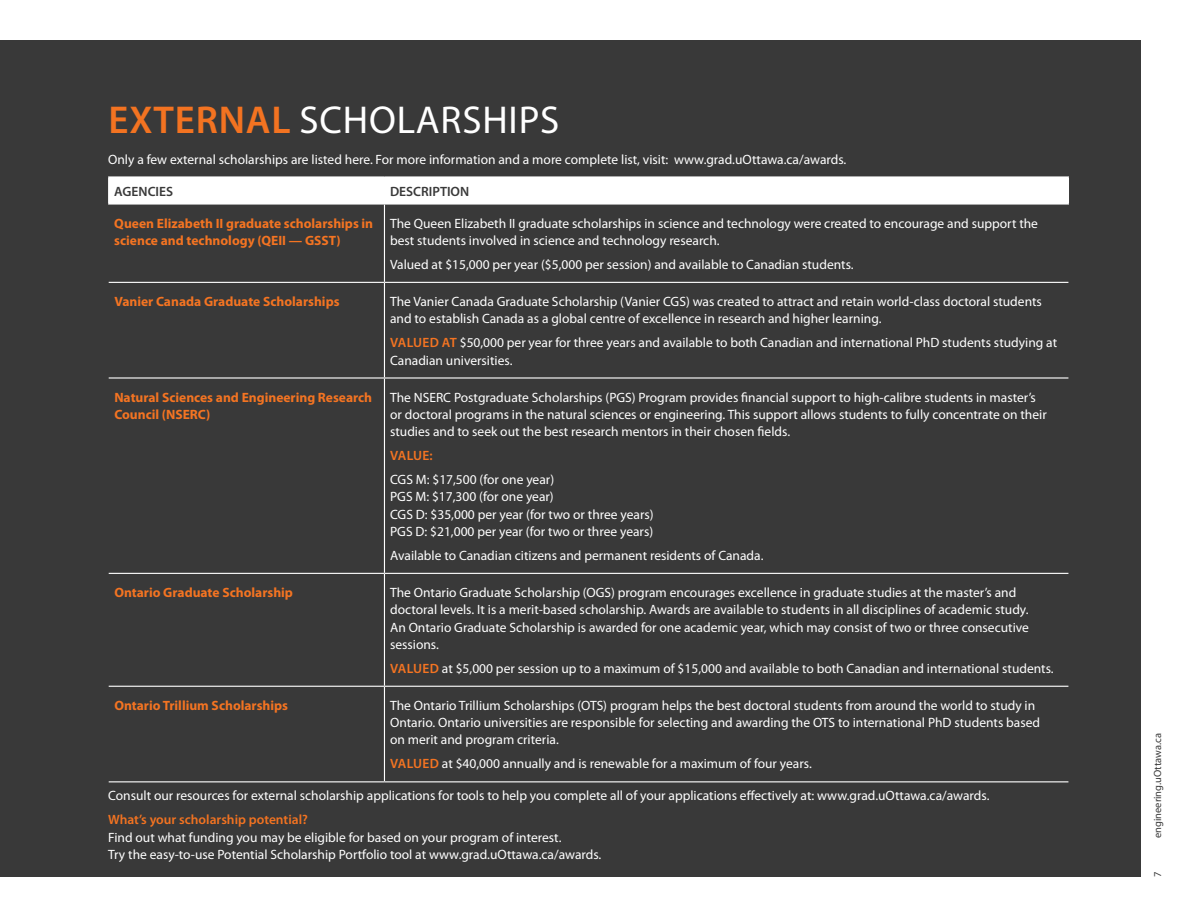
<style>
.page{position:relative;width:1188px;height:918px;background:#fff}
.page>*{position:absolute;margin:0;border:0;box-sizing:border-box;transform-origin:0 0}
.t1{font:600 39px "Myriad Pro";letter-spacing:.02em;color:#f37321}
.t2{font:39px "Myriad Pro";color:#fff}
.t3{font:13.5px/17.2px "Myriad Pro";color:#fff}
.t4{font:700 13.5px/17.2px "Myriad Pro";color:#f47422}
.t5{font:600 13.5px "Myriad Pro";color:#f37321}
.t6{font:600 13.5px "Myriad Pro";color:#393939}
.t7{font:600 13.5px "Myriad Pro";letter-spacing:.005em;color:#f47422}
.t8{font:10.5px "Myriad Pro";color:#393939}
.s1{font-weight:400;color:#fff}
.s2{font-weight:600;color:#f47422}
</style>
<div class="page">
<div style="left:0;top:41px;width:1140px;height:836px;background:#393939"></div>
<hr style="left:384px;top:205px;width:1px;height:77px;background:#fff">
<hr style="left:109px;top:282px;width:275px;height:1px;background:#fff">
<hr style="left:384px;top:282px;width:684px;height:1px;background:#fff">
<hr style="left:384px;top:283px;width:1px;height:94px;background:#fff">
<hr style="left:109px;top:377px;width:275px;height:2px;background:#fff">
<hr style="left:384px;top:377px;width:684px;height:2px;background:#fff">
<hr style="left:384px;top:379px;width:1px;height:194px;background:#fff">
<hr style="left:109px;top:573px;width:275px;height:1px;background:#fff">
<hr style="left:384px;top:573px;width:684px;height:1px;background:#fff">
<hr style="left:384px;top:574px;width:1px;height:112px;background:#fff">
<hr style="left:109px;top:686px;width:275px;height:1px;background:#fff">
<hr style="left:384px;top:686px;width:684px;height:1px;background:#fff">
<hr style="left:384px;top:687px;width:1px;height:94px;background:#fff">
<hr style="left:109px;top:781px;width:275px;height:1px;background:#fff">
<hr style="left:384px;top:781px;width:684px;height:1px;background:#fff">
<hr style="left:108px;top:176px;width:276px;height:2px;background:#fff">
<hr style="left:108px;top:203px;width:276px;height:2px;background:#fff">
<hr style="left:384px;top:176px;width:685px;height:2px;background:#fff">
<div style="left:108px;top:177px;width:961px;height:27px;background:#fff"></div>
<hr style="left:384px;top:203px;width:685px;height:2px;background:#fff">
<h1 class="t1" style="left:109px;top:95px;width:216px">EXTERNAL <span class="s1">scho</span></h1>
<h1 class="t2" style="left:397px;top:96px;width:64px">larships</h1>
<p class="t3" style="left:108px;top:150px;width:740px">Only a few external scholarships are listed here. For more information and a more complete list, visit: www.grad.uOttawa.ca/awards.</p>
<p class="t6" style="left:114px;top:182px;width:10px">AGEN</p>
<p class="t6" style="left:148px;top:182px;width:15px">CIES</p>
<p class="t6" style="left:390px;top:182px;width:47px">DESCRIPTION</p>
<p class="t4" style="left:114px;top:214px;width:260px">Queen Elizabeth II graduate scholarships in science and technology (QEII — GSST</p>
<p class="t3" style="left:390px;top:214px;width:649px">The Queen Elizabeth II graduate scholarships in science and technology were created to encourage and support the best students involved in science and technology research.</p>
<p class="t3" style="left:390px;top:256px;width:465px">Valued at $15,000 per year ($5,000 per session) and available to Canadian students.</p>
<p class="t4" style="left:337px;top:231px;width:6px">)</p>
<p class="t4" style="left:114px;top:292px;width:227px">Vanier Canada Graduate Scholarships</p>
<p class="t3" style="left:390px;top:293px;width:653px">The Vanier Canada Graduate Scholarship (Vanier CGS) was created to attract and retain world-class doctoral students and to establish Canada as a global centre of excellence in research and higher learning.</p>
<p class="t3" style="left:390px;top:334px;width:669px"><span class="s2">VALUED AT</span> $50,000 per year for three years and available to both Canadian and international PhD students studying at<br>Canadian universities.</p>
<p class="t4" style="left:114px;top:388px;width:259px">Natural Sciences and Engineering Research<br>Council (NSERC</p>
<p class="t3" style="left:390px;top:388px;width:658px">The NSERC Postgraduate Scholarships (PGS) Program provides financial support to high-calibre students in master’s or doctoral programs in the natural sciences or engineering. This support allows students to fully concentrate on their studies and to seek out the best research mentors in their chosen fields.</p>
<p class="t7" style="left:390px;top:447px;width:44px">VALUE:</p>
<p class="t3" style="left:390px;top:471px;width:265px">CGS M: $17,500 (for one year)<br>PGS M: $17,300 (for one year)<br>CGS D: $35,000 per year (for two or three years)<br>PGS D: $21,000 per year (for two or three years)</p>
<p class="t3" style="left:390px;top:547px;width:375px">Available to Canadian citizens and permanent residents of Canada.</p>
<p class="t4" style="left:206px;top:405px;width:6px">)</p>
<p class="t4" style="left:114px;top:583px;width:180px">Ontario Graduate Scholarship</p>
<p class="t3" style="left:390px;top:584px;width:640px">The Ontario Graduate Scholarship (OGS) program encourages excellence in graduate studies at the master’s and doctoral levels. It is a merit-based scholarship. Awards are available to students in all disciplines of academic study.<br>An Ontario Graduate Scholarship is awarded for one academic year, which may consist of two or three consecutive sessions.</p>
<p class="t3" style="left:390px;top:659px;width:665px"><span class="s2">VALUED</span> at $5,000 per session up to a maximum of $15,000 and available to both Canadian and international students.</p>
<p class="t4" style="left:114px;top:696px;width:175px">Ontario Trillium Scholarships</p>
<p class="t3" style="left:390px;top:697px;width:652px">The Ontario Trillium Scholarships (OTS) program helps the best doctoral students from around the world to study in<br>Ontario. Ontario universities are responsible for selecting and awarding the OTS to international PhD students based on merit and program criteria.</p>
<p class="t3" style="left:390px;top:755px;width:423px"><span class="s2">VALUED</span> at $40,000 annually and is renewable for a maximum of four years.</p>
<p class="t3" style="left:108px;top:787px;width:883px">Consult our resources for external scholarship applications for tools to help you complete all of your applications effectively at: www.grad.uOttawa.ca/awards.</p>
<p class="t5" style="left:108px;top:811px;width:201px">WHAT’S YOUR SCHOLARSHIP POTENTIAL?</p>
<p class="t3" style="left:108px;top:828px;width:495px">Find out what funding you may be eligible for based on your program of interest.<br>Try the easy-to-use Potential Scholarship Portfolio tool at www.grad.uOttawa.ca/awards.</p>
<p class="t8" style="left:1151px;top:838px;width:107px;rotate:-90deg">engineering.uOttawa.ca</p>
<p class="t8" style="left:1151px;top:877px;width:7px;rotate:-90deg">7</p>
</div>
